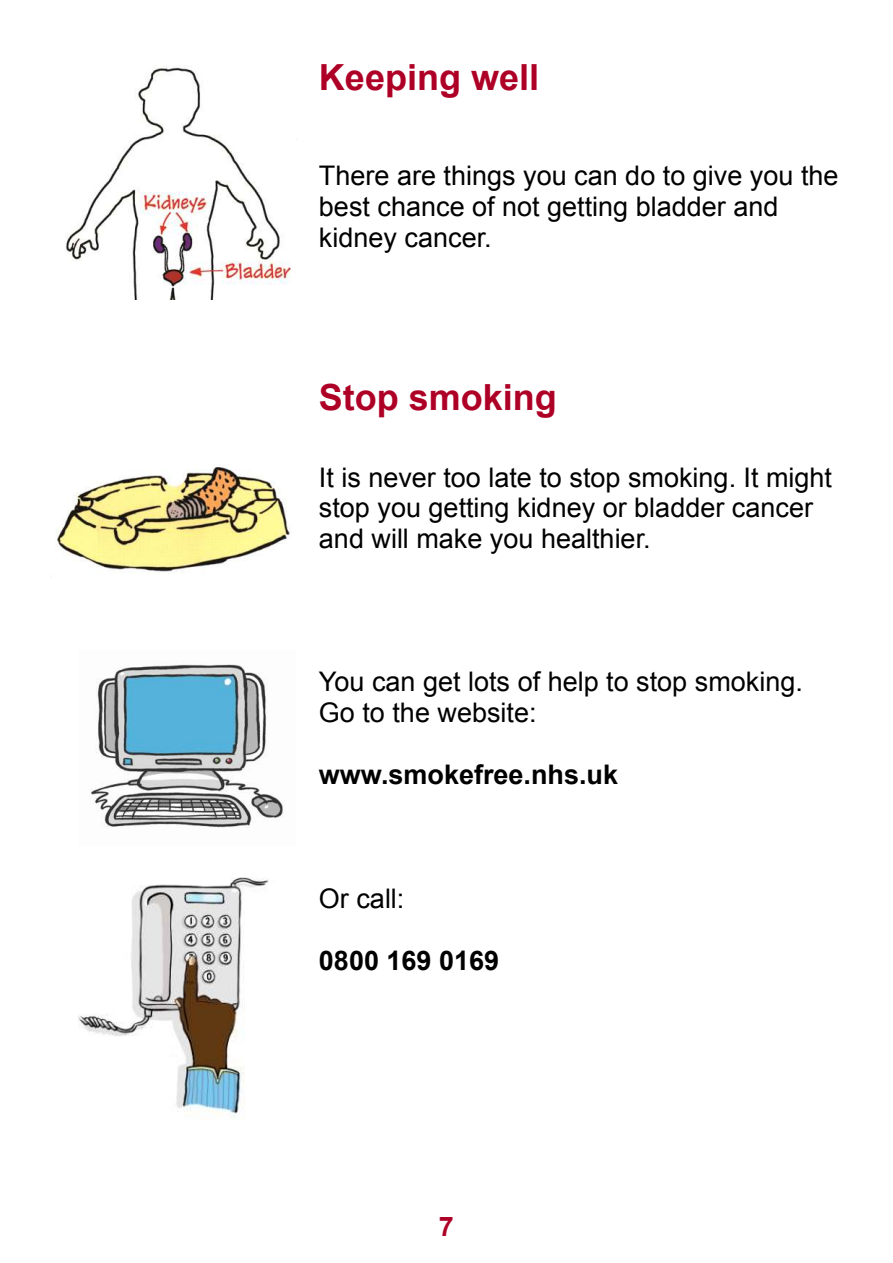
<style>
.page{position:relative;width:893px;height:1263px;background:#fff}
.page>*{position:absolute;margin:0;border:0;box-sizing:border-box;transform-origin:0 0}
.t1{font:700 36px "Arial";color:#ae0026}
.t2{font:27px/30.9px "Arial";color:#000}
.t3{font:700 27px "Arial";color:#000}
.t4{font:700 27px "Arial";color:#ae0026}
</style>
<div class="page">
<img style="left:66px;top:65px;width:232px;height:234px">
<img style="left:56px;top:467px;width:235px;height:106px">
<img style="left:90px;top:662px;width:194px;height:166px">
<img style="left:78px;top:877px;width:191px;height:241px">
<p class="t1" style="left:319px;top:64px;width:222px">Keeping well</p>
<p class="t2" style="left:319px;top:163px;width:521px">There are things you can do to give you the best chance of not getting bladder and kidney cancer.</p>
<p class="t1" style="left:319px;top:384px;width:239px">Stop smoking</p>
<p class="t2" style="left:319px;top:464px;width:515px">It is never too late to stop smoking. It might stop you getting kidney or bladder cancer and will make you healthier.</p>
<p class="t2" style="left:319px;top:668px;width:485px">You can get lots of help to stop smoking.<br>Go to the website:</p>
<p class="t3" style="left:319px;top:764px;width:301px">www.smokefree.nhs.uk</p>
<p class="t2" style="left:319px;top:885px;width:87px">Or call:</p>
<p class="t3" style="left:319px;top:950px;width:182px">0800 169 0169</p>
<p class="t4" style="left:439px;top:1216px;width:17px">7</p>
</div>
